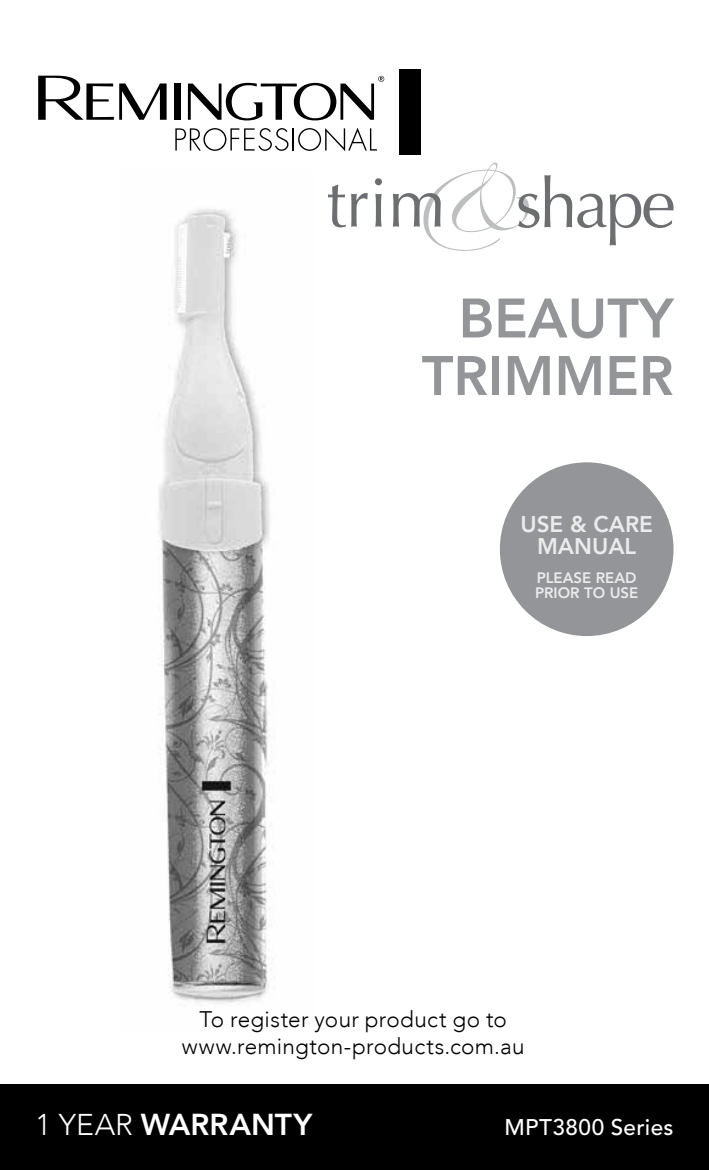
<style>
.page{position:relative;width:709px;height:1170px;background:#fff}
.page>*{position:absolute;margin:0;border:0;box-sizing:border-box;transform-origin:0 0}
.t1{font:800 55px/57.5px "Avenir";color:#939598;text-align:right}
.t2{font:800 30px "Avenir";color:#fff}
.t3{font:300 22.5px/27px "Avenir LT";letter-spacing:.015em;color:#000;text-align:center}
.t4{font:800 22.5px/22.5px "Avenir";color:#ebebec;text-align:center}
.t5{font:500 22.5px "Avenir";letter-spacing:.02em;color:#fff}
.t6{font:800 15px/15px "Avenir";color:#ebebec}
.s1{font-family:"Avenir LT";font-weight:300}
</style>
<div class="page">
<div style="left:0;top:1084px;width:709px;height:85px;background:#000"></div>
<img style="left:158px;top:209px;width:117px;height:795px">
<div style="left:500px;top:462px;width:173px;height:174px;background:#939598;border-radius:50%"></div>
<svg style="left:328px;top:184px;width:40px;height:43px"></svg>
<svg style="left:375px;top:178px;width:7px;height:49px"></svg>
<svg style="left:393px;top:163px;width:280px;height:88px"></svg>
<div style="left:174px;top:84px;width:7px;height:36px;background:#000"></div>
<div style="left:399px;top:69px;width:22px;height:86px;background:#000"></div>
<svg style="left:38px;top:76px;width:129px;height:44px"></svg>
<svg style="left:188px;top:76px;width:196px;height:44px"></svg>
<svg style="left:175px;top:128px;width:202px;height:23px"></svg>
<h1 class="t1" style="left:422px;top:290px;width:253px">BEAUTY<br>TRIMMER</h1>
<p class="t4" style="left:520px;top:512px;width:134px">USE &amp; CARE<br>MANUAL</p>
<p class="t6" style="left:535px;top:570px;width:105px">PLEASE READ<br>PRIOR TO USE</p>
<p class="t3" style="left:182px;top:1005px;width:344px">To register your product go to www.remington-products.com.au</p>
<h2 class="t2" style="left:35px;top:1106px;width:278px"><span class="s1">1 YEAR</span> WARRANTY</h2>
<p class="t5" style="left:504px;top:1113px;width:171px">MPT3800 Series</p>
</div>
